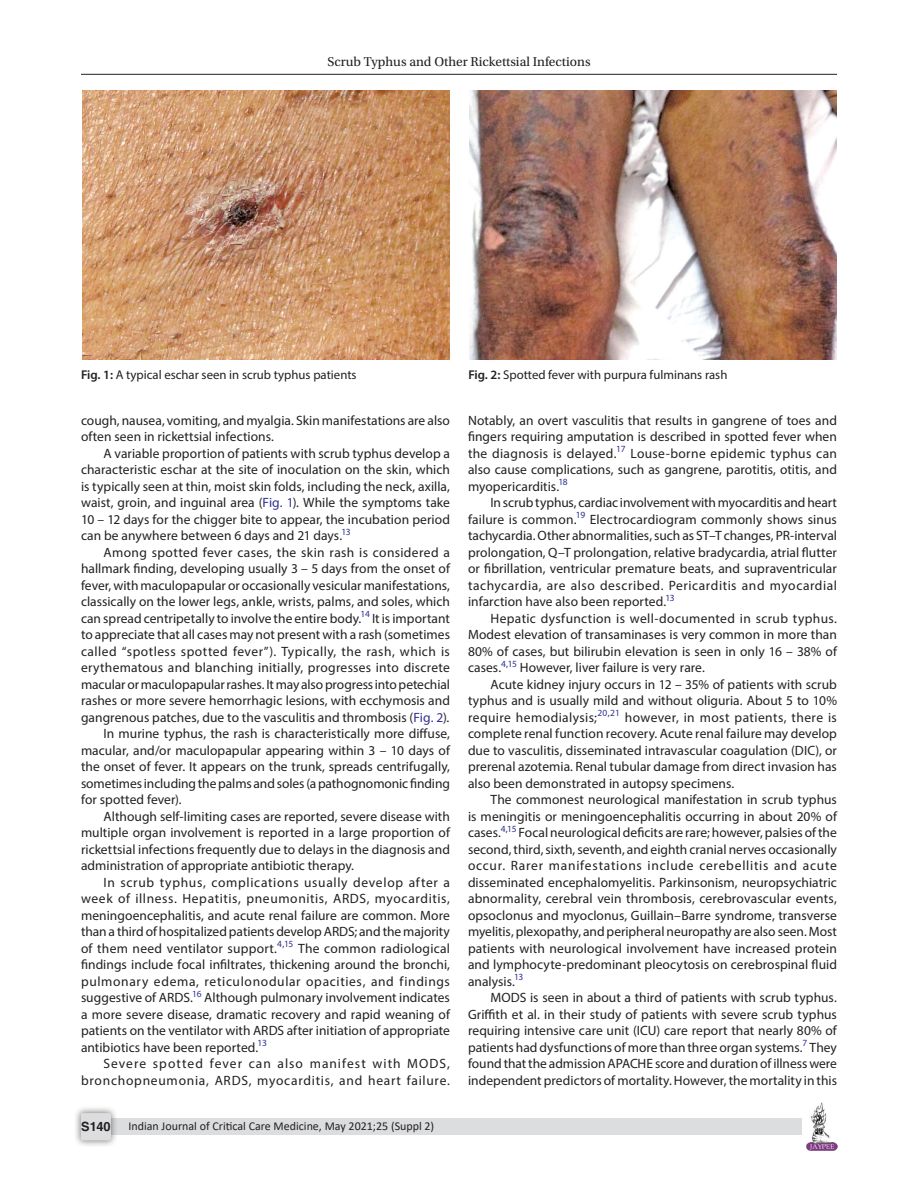
<style>
.page{position:relative;width:918px;height:1188px;background:#fff}
.page>*{position:absolute;margin:0;border:0;box-sizing:border-box;transform-origin:0 0}
.Para-Indent{font:13.5px/16.5px "Myriad Pro";letter-spacing:.005em;color:#231f20;text-align:justify}
.Para-Indent-2{font:13.5px/16.5px "Myriad Pro";letter-spacing:.06em;color:#231f20;text-align:right}
.Para-NoIndent{font:13.5px/16.5px "Myriad Pro";color:#231f20}
.t1{font:13.5px "Utopia Std";color:#231f20}
.FigCaption{font:12.75px "Myriad Pro";color:#231f20}
.t2{font:700 12.75px "Helvetica LT Std";color:#231f20}
.t3{font:12px "Calibri";color:#231f20}
.s1{font-weight:600}
.s2{color:#2e3092}
</style>
<div class="page">
<hr style="left:81px;top:74px;width:756px;height:1px;background:#231f20">
<img style="left:807px;top:1103px;width:30px;height:48px">
<div style="left:96px;top:1119px;width:706px;height:16px;background:#dcdddf"></div>
<div style="left:73px;top:1106px;width:45px;height:41px;background:#231f20;opacity:.61"></div>
<div style="left:81px;top:1113px;width:30px;height:27px;background:#dcdddf;border-radius:2px"></div>
<img style="left:82px;top:90px;width:367px;height:270px">
<img style="left:470px;top:90px;width:367px;height:270px">
<p class="t1" style="left:327px;top:55px;width:265px">Scrub Typhus and Other Rickettsial Infections</p>
<p class="FigCaption" style="left:81px;top:366px;width:277px"><span class="s1">Fig. 1:</span> A typical eschar seen in scrub typhus patients</p>
<p class="FigCaption" style="left:468px;top:366px;width:261px"><span class="s1">Fig. 2:</span> Spotted fever with purpura fulminans rash</p>
<p class="Para-NoIndent" style="left:81px;top:412px;width:370px">cough, nausea, vomiting, and myalgia. Skin manifestations are also often seen in rickettsial infections.</p>
<p class="Para-Indent" style="left:81px;top:445px;width:371px;text-indent:22px">A variable proportion of patients with scrub typhus develop a characteristic eschar at the site of inoculation on the skin, which is typically seen at thin, moist skin folds, including the neck, axilla, waist, groin, and inguinal area (<span class="s2">Fig. 1</span>). While the symptoms take 10 – 12 days for the chigger bite to appear, the incubation period can be anywhere between 6 days and 21 days.<sup>13</sup></p>
<p class="Para-Indent" style="left:81px;top:544px;width:371px;text-indent:22px">Among spotted fever cases, the skin rash is considered a hallmark finding, developing usually 3 – 5 days from the onset of fever, with maculopapular or occasionally vesicular manifestations, classically on the lower legs, ankle, wrists, palms, and soles, which can spread centripetally to involve the entire body.<sup>14</sup> It is important to appreciate that all cases may not present with a rash (sometimes called “spotless spotted fever”). Typically, the rash, which is erythematous and blanching initially, progresses into discrete macular or maculopapular rashes. It may also progress into petechial rashes or more severe hemorrhagic lesions, with ecchymosis and gangrenous patches, due to the vasculitis and thrombosis (<span class="s2">Fig. 2</span>).</p>
<p class="Para-Indent" style="left:81px;top:725px;width:371px;text-indent:22px">In murine typhus, the rash is characteristically more diffuse, macular, and/or maculopapular appearing within 3 – 10 days of the onset of fever. It appears on the trunk, spreads centrifugally, sometimes including the palms and soles (a pathognomonic finding for spotted fever).</p>
<p class="Para-Indent" style="left:81px;top:808px;width:371px;text-indent:22px">Although self-limiting cases are reported, severe disease with multiple organ involvement is reported in a large proportion of rickettsial infections frequently due to delays in the diagnosis and administration of appropriate antibiotic therapy.</p>
<p class="Para-Indent" style="left:81px;top:874px;width:371px;text-indent:22px">In scrub typhus, complications usually develop after a week of illness. Hepatitis, pneumonitis, ARDS, myocarditis, meningoencephalitis, and acute renal failure are common. More than a third of hospitalized patients develop ARDS; and the majority of them need ventilator support.<sup>4</sup><sup>,</sup><sup>15</sup> The common radiological findings include focal infiltrates, thickening around the bronchi, pulmonary edema, reticulonodular opacities, and findings suggestive of ARDS.<sup>16</sup> Although pulmonary involvement indicates a more severe disease, dramatic recovery and rapid weaning of patients on the ventilator with ARDS after initiation of appropriate antibiotics have been reported.<sup>13</sup></p>
<p class="Para-Indent-2" style="left:81px;top:1055px;width:371px">Severe spotted fever can also manifest with MODS, bronchopneumonia, ARDS, myocarditis, and heart failure.</p>
<p class="t2" style="left:81px;top:1119px;width:31px">S140</p>
<p class="t3" style="left:128px;top:1117px;width:307px">Indian Journal of Critical Care Medicine, May 2021;25 (Suppl 2)</p>
<p class="Para-Indent" style="left:468px;top:412px;width:370px">Notably, an overt vasculitis that results in gangrene of toes and fingers requiring amputation is described in spotted fever when the diagnosis is delayed.<sup>17</sup> Louse-borne epidemic typhus can also cause complications, such as gangrene, parotitis, otitis, and myopericarditis.<sup>18</sup></p>
<p class="Para-Indent" style="left:468px;top:494px;width:371px;text-indent:22px">In scrub typhus, cardiac involvement with myocarditis and heart failure is common.<sup>19</sup> Electrocardiogram commonly shows sinus tachycardia. Other abnormalities, such as ST–T changes, PR-interval prolongation, Q–T prolongation, relative bradycardia, atrial flutter or fibrillation, ventricular premature beats, and supraventricular tachycardia, are also described. Pericarditis and myocardial infarction have also been reported.<sup>13</sup></p>
<p class="Para-Indent" style="left:468px;top:610px;width:371px;text-indent:22px">Hepatic dysfunction is well-documented in scrub typhus.<br>Modest elevation of transaminases is very common in more than 80% of cases, but bilirubin elevation is seen in only 16 – 38% of cases.<sup>4</sup><sup>,</sup><sup>15</sup> However, liver failure is very rare.</p>
<p class="Para-Indent" style="left:468px;top:676px;width:371px;text-indent:22px">Acute kidney injury occurs in 12 – 35% of patients with scrub typhus and is usually mild and without oliguria. About 5 to 10% require hemodialysis;<sup>20</sup><sup>,</sup><sup>21</sup> however, in most patients, there is complete renal function recovery. Acute renal failure may develop due to vasculitis, disseminated intravascular coagulation (DIC), or prerenal azotemia. Renal tubular damage from direct invasion has also been demonstrated in autopsy specimens.</p>
<p class="Para-Indent" style="left:468px;top:791px;width:371px;text-indent:22px">The commonest neurological manifestation in scrub typhus is meningitis or meningoencephalitis occurring in about 20% of cases.<sup>4</sup><sup>,</sup><sup>15</sup> Focal neurological deficits are rare; however, palsies of the second, third, sixth, seventh, and eighth cranial nerves occasionally occur. Rarer manifestations include cerebellitis and acute disseminated encephalomyelitis. Parkinsonism, neuropsychiatric abnormality, cerebral vein thrombosis, cerebrovascular events, opsoclonus and myoclonus, Guillain–Barre syndrome, transverse myelitis, plexopathy, and peripheral neuropathy are also seen. Most patients with neurological involvement have increased protein and lymphocyte-predominant pleocytosis on cerebrospinal fluid analysis.<sup>13</sup></p>
<p class="Para-Indent" style="left:468px;top:989px;width:371px;text-indent:22px">MODS is seen in about a third of patients with scrub typhus.<br>Griffith et al. in their study of patients with severe scrub typhus requiring intensive care unit (ICU) care report that nearly 80% of patients had dysfunctions of more than three organ systems.<sup>7</sup> They found that the admission APACHE score and duration of illness were independent predictors of mortality. However, the mortality in this</p>
</div>
